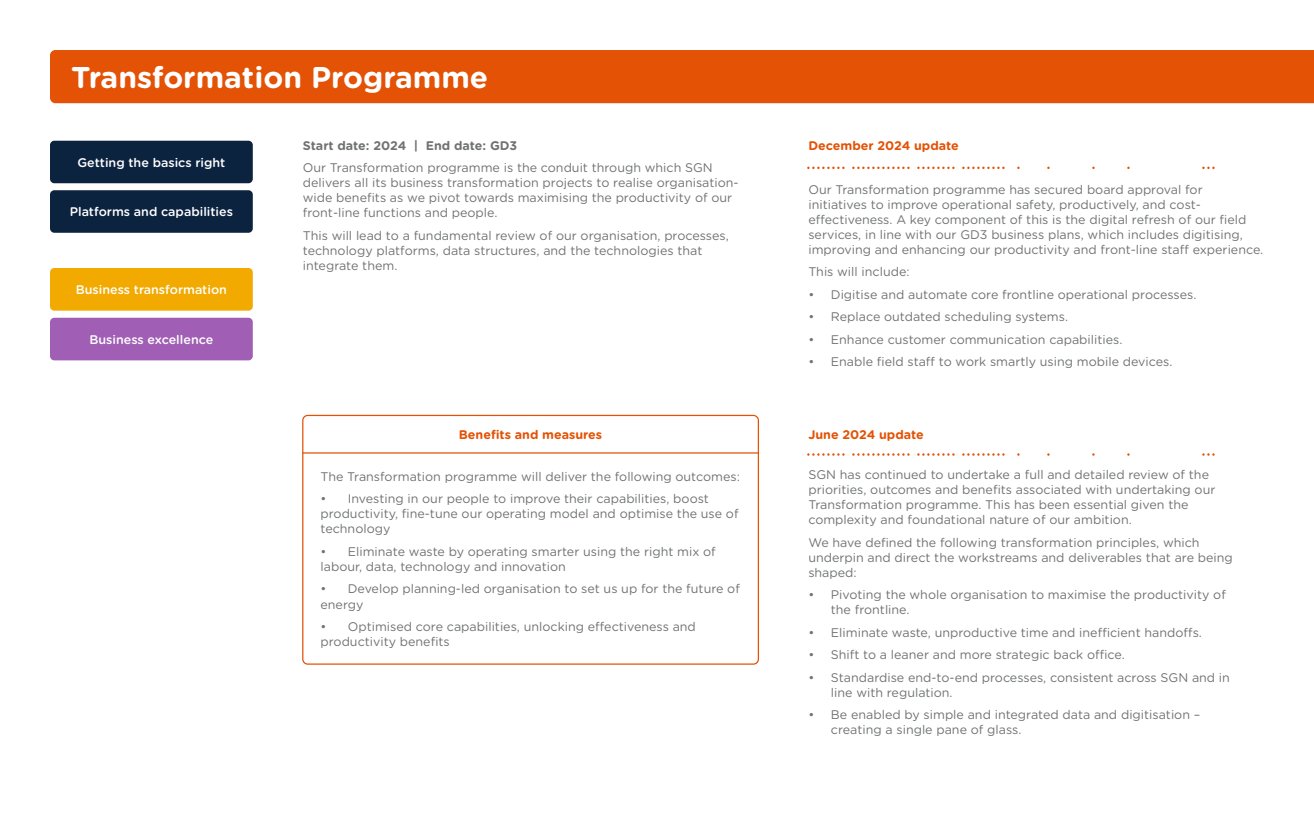
<style>
.page{position:relative;width:1314px;height:813px;background:#fff}
.page>*{position:absolute;margin:0;border:0;box-sizing:border-box;transform-origin:0 0}
.t1{font:700 30px "Gotham Rounded";color:#fff}
.t2{font:12.5px/15px "Gotham Rounded";color:#707372}
.t3{font:500 12.5px "Gotham Rounded";color:#fff}
.t4{font:700 12.5px "Gotham Rounded";color:#e35205}
.t5{font:700 12.5px "Gotham Rounded";color:#707372}
</style>
<div class="page">
<svg style="left:808px;top:166px;width:407px;height:3px"></svg>
<svg style="left:808px;top:453px;width:407px;height:2px"></svg>
<hr style="left:303px;top:452px;width:455px;height:1px;background:#e35205">
<div style="left:302px;top:415px;width:457px;height:249px;border:1px solid #e35205;border-radius:5px"></div>
<div style="left:50px;top:50px;width:1264px;height:53px;background:#e35205"></div>
<div style="left:50px;top:268px;width:203px;height:42px;background:#f2a900;border-radius:4px"></div>
<div style="left:50px;top:318px;width:203px;height:42px;background:#a05eb5;border-radius:4px"></div>
<div style="left:50px;top:141px;width:203px;height:42px;background:#0c2340;border-radius:4px"></div>
<div style="left:50px;top:190px;width:203px;height:43px;background:#0c2340;border-radius:4px"></div>
<h1 class="t1" style="left:71px;top:64px;width:419px">Transformation Programme</h1>
<p class="t3" style="left:77px;top:156px;width:150px">Getting the basics right</p>
<p class="t3" style="left:70px;top:206px;width:165px">Platforms and capabilities</p>
<p class="t3" style="left:76px;top:284px;width:153px">Business transformation</p>
<p class="t3" style="left:90px;top:333px;width:125px">Business excellence</p>
<p class="t5" style="left:303px;top:140px;width:216px">Start date: 2024 | End date: GD3</p>
<p class="t2" style="left:303px;top:161px;width:437px">Our Transformation programme is the conduit through which SGN delivers all its business transformation projects to realise organisation&shy;wide benefits as we pivot towards maximising the productivity of our front-line functions and people.</p>
<p class="t2" style="left:303px;top:229px;width:428px">This will lead to a fundamental review of our organisation, processes, technology platforms, data structures, and the technologies that integrate them.</p>
<p class="t4" style="left:459px;top:429px;width:145px">Benefits and measures</p>
<p class="t2" style="left:320px;top:469px;width:421px">The Transformation programme will deliver the following outcomes:</p>
<p class="t2" style="left:320px;top:492px;width:420px">• Investing in our people to improve their capabilities, boost productivity, fine-tune our operating model and optimise the use of technology</p>
<p class="t2" style="left:320px;top:544px;width:397px">• Eliminate waste by operating smarter using the right mix of labour, data, technology and innovation</p>
<p class="t2" style="left:320px;top:582px;width:421px">• Develop planning-led organisation to set us up for the future of energy</p>
<p class="t2" style="left:320px;top:619px;width:377px">• Optimised core capabilities, unlocking effectiveness and productivity benefits</p>
<p class="t4" style="left:808px;top:140px;width:152px">December 2024 update</p>
<p class="t2" style="left:808px;top:182px;width:456px">Our Transformation programme has secured board approval for initiatives to improve operational safety, productively, and cost&shy;effectiveness. A key component of this is the digital refresh of our field services, in line with our GD3 business plans, which includes digitising, improving and enhancing our productivity and front-line staff experience.</p>
<p class="t2" style="left:808px;top:265px;width:103px">This will include:</p>
<p class="t2" style="left:808px;top:287px;width:390px">• Digitise and automate core frontline operational processes.</p>
<p class="t2" style="left:808px;top:310px;width:261px">• Replace outdated scheduling systems.</p>
<p class="t2" style="left:808px;top:332px;width:316px">• Enhance customer communication capabilities.</p>
<p class="t2" style="left:808px;top:355px;width:366px">• Enable field staff to work smartly using mobile devices.</p>
<p class="t4" style="left:808px;top:428px;width:117px">June 2024 update</p>
<p class="t2" style="left:808px;top:468px;width:408px">SGN has continued to undertake a full and detailed review of the priorities, outcomes and benefits associated with undertaking our Transformation programme. This has been essential given the complexity and foundational nature of our ambition.</p>
<p class="t2" style="left:808px;top:535px;width:426px">We have defined the following transformation principles, which underpin and direct the workstreams and deliverables that are being shaped:</p>
<p class="t2" style="left:831px;top:588px;width:396px;text-indent:-22px">• Pivoting the whole organisation to maximise the productivity of the frontline.</p>
<p class="t2" style="left:808px;top:625px;width:395px">• Eliminate waste, unproductive time and inefficient handoffs.</p>
<p class="t2" style="left:808px;top:648px;width:318px">• Shift to a leaner and more strategic back office.</p>
<p class="t2" style="left:831px;top:670px;width:401px;text-indent:-22px">• Standardise end-to-end processes, consistent across SGN and in line with regulation.</p>
<p class="t2" style="left:831px;top:708px;width:371px;text-indent:-22px">• Be enabled by simple and integrated data and digitisation – creating a single pane of glass.</p>
</div>
